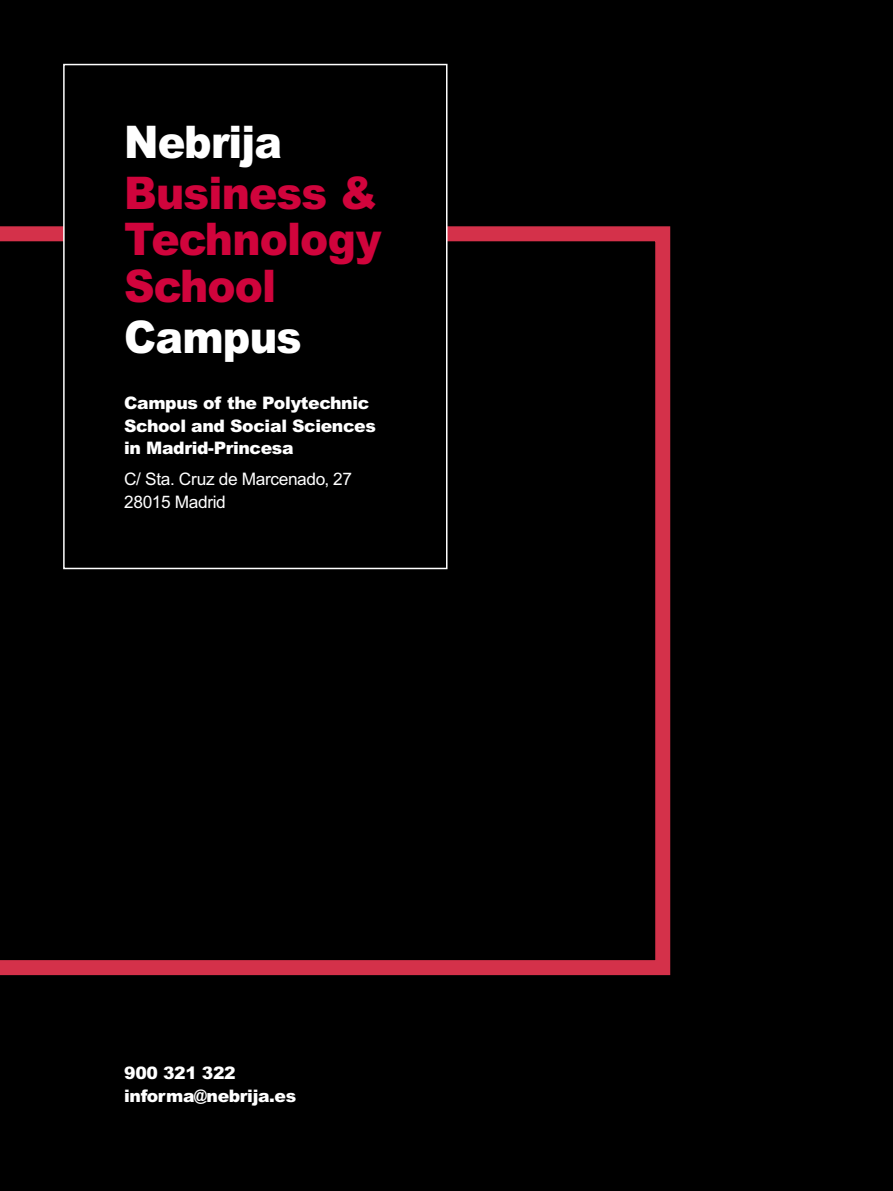
<style>
.page{position:relative;width:893px;height:1191px;background:#000}
.page>*{position:absolute;margin:0;border:0;box-sizing:border-box;transform-origin:0 0}
.t1{font:900 45px/46.5px "Arial MT Pro";letter-spacing:-.02em;color:#d0043c;text-align:justify;scale:.94 1}
.t2{font:900 45px "Arial MT Pro";letter-spacing:-.02em;color:#fff;scale:.92 1}
.t3{font:900 17.25px/22.5px "Arial MT Pro";letter-spacing:-.02em;color:#fff}
.t4{font:17.25px/22.5px "Arial MT Pro";letter-spacing:-.02em;color:#fff}
</style>
<div class="page">
<svg style="left:0;top:226px;width:670px;height:749px"></svg>
<div style="left:64px;top:65px;width:383px;height:503px;background:#000"></div>
<div style="left:63px;top:64px;width:384px;height:505px;border:2px solid #fff"></div>
<h1 class="t2" style="left:124px;top:113px;width:173px">Nebrija</h1>
<h1 class="t1" style="left:124px;top:170px;width:275px">Business &amp; Technology School</h1>
<h1 class="t2" style="left:124px;top:308px;width:195px">Campus</h1>
<p class="t3" style="left:124px;top:392px;width:253px">Campus of the Polytechnic<br>School and Social Sciences in Madrid-Princesa</p>
<p class="t4" style="left:124px;top:469px;width:229px">C/ Sta . Cruz de Marcenado, 27<br>28015 Madrid</p>
<p class="t3" style="left:124px;top:1062px;width:174px">900 321 322 informa@nebrija.es</p>
</div>
